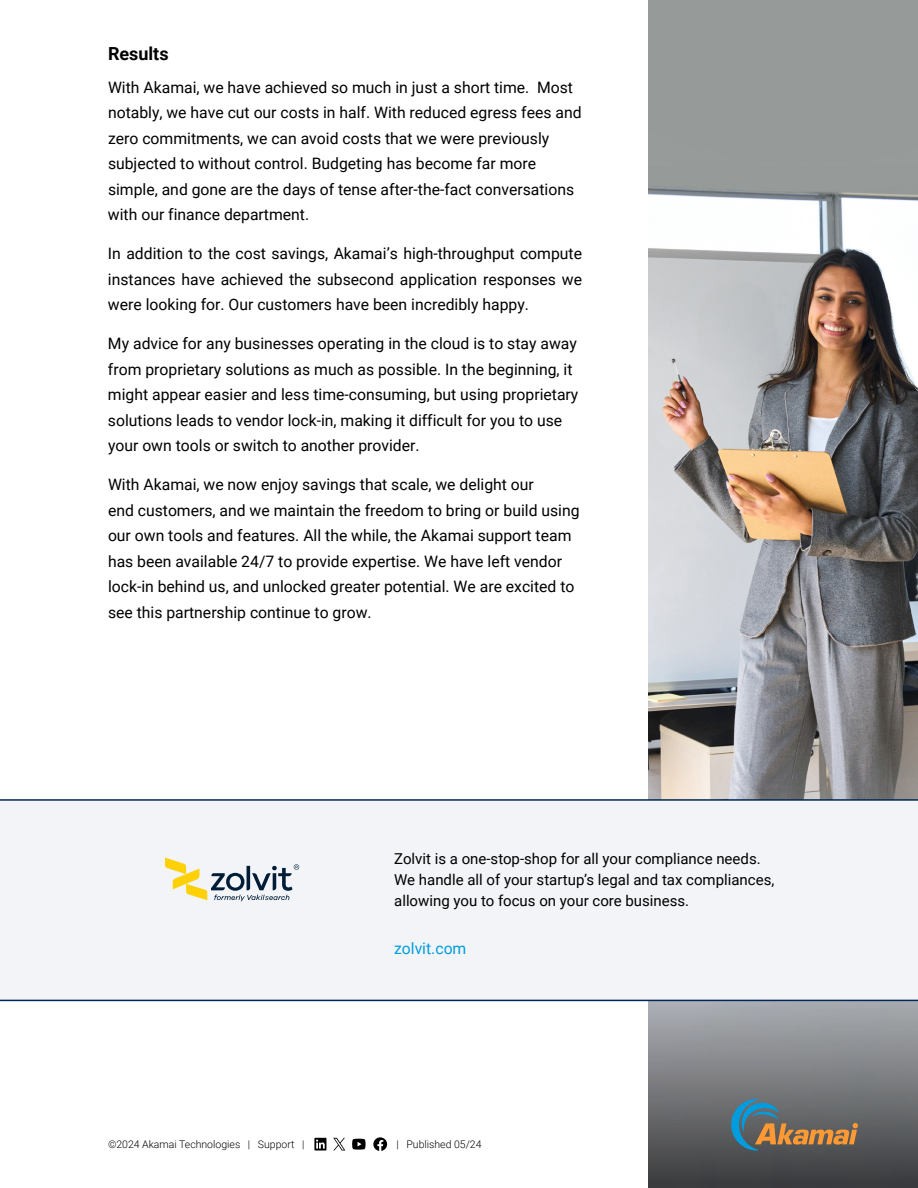
<style>
.page{position:relative;width:918px;height:1188px;background:#fff}
.page>*{position:absolute;margin:0;border:0;box-sizing:border-box;transform-origin:0 0}
.BDY_Body{font:700 18px "Roboto";color:#000}
.BDY_Body-2{font:15.75px/25.5px "Roboto";color:#000}
.Concluding_Paragraph_URL{font:15.75px "Roboto";color:#009cde}
.Concluding_Paragraph{font:15px/21px "Roboto";color:#000}
.t1{font:300 10.5px "Roboto";color:#000}
</style>
<div class="page">
<svg style="left:373px;top:1137px;width:14px;height:14px"></svg>
<svg style="left:352px;top:1139px;width:14px;height:11px"></svg>
<svg style="left:314px;top:1138px;width:12px;height:13px"></svg>
<svg style="left:333px;top:1138px;width:12px;height:13px"></svg>
<img style="left:648px;top:0;width:270px;height:799px">
<svg style="left:648px;top:1001px;width:270px;height:187px;background:#747679"></svg>
<div style="left:0;top:799px;width:918px;height:202px;background:#f2f4f7"></div>
<svg style="left:165px;top:858px;width:134px;height:43px"></svg>
<svg style="left:731px;top:1099px;width:127px;height:52px;background:#707168"></svg>
<p class="BDY_Body" style="left:108px;top:41px;width:62px">Results</p>
<p class="BDY_Body-2" style="left:108px;top:74px;width:475px">With Akamai, we have achieved so much in just a short time. Most notably, we have cut our costs in half. With reduced egress fees and zero commitments, we can avoid costs that we were previously subjected to without control. Budgeting has become far more simple, and gone are the days of tense after-the-fact conversations with our finance department.</p>
<p class="BDY_Body-2" style="left:108px;top:240px;width:476px;text-align:justify">In addition to the cost savings, Akamai’s high-throughput compute instances have achieved the subsecond application responses we were looking for. Our customers have been incredibly happy.</p>
<p class="BDY_Body-2" style="left:108px;top:330px;width:472px">My advice for any businesses operating in the cloud is to stay away from proprietary solutions as much as possible. In the beginning, it might appear easier and less time-consuming, but using proprietary solutions leads to vendor lock-in, making it difficult for you to use your own tools or switch to another provider.</p>
<p class="BDY_Body-2" style="left:108px;top:471px;width:473px">With Akamai, we now enjoy savings that scale, we delight our<br>end customers, and we maintain the freedom to bring or build using our own tools and features. All the while, the Akamai support team has been available 24/7 to provide expertise. We have left vendor lock-in behind us, and unlocked greater potential. We are excited to see this partnership continue to grow.</p>
<p class="Concluding_Paragraph" style="left:394px;top:848px;width:382px">Zolvit is a one-stop-shop for all your compliance needs.<br>We handle all of your startup’s legal and tax compliances, allowing you to focus on your core business.</p>
<p class="Concluding_Paragraph_URL" style="left:394px;top:938px;width:74px">zolvit.com</p>
<p class="t1" style="left:108px;top:1136px;width:198px">©2024 Akamai Technologies | Support |</p>
<p class="t1" style="left:396px;top:1136px;width:87px">| Published 05/24</p>
</div>
